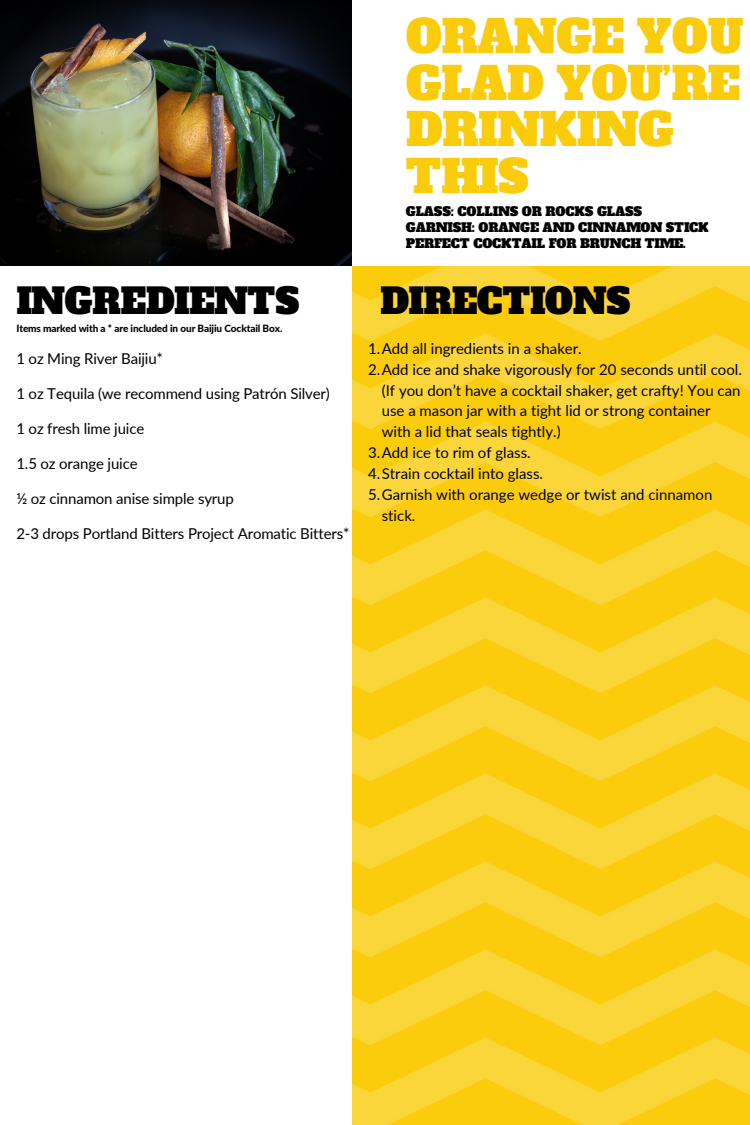
<style>
.page{position:relative;width:750px;height:1125px;background:#fff}
.page>*{position:absolute;margin:0;border:0;box-sizing:border-box;transform-origin:0 0}
.t1{font:45px/46.9px "Alfa Slab One";letter-spacing:-.01em;color:#facc0b}
.t2{font:35.38px "Alfa Slab One";letter-spacing:-.015em;color:#000}
.t3{font:15px/20.9px "Lato";color:#000}
.t4{font:12.5px "Alfa Slab One";letter-spacing:-.01em;color:#000}
.t5{font:800 10px "Lato";letter-spacing:-.01em;color:#000}
</style>
<div class="page">
<img style="left:352px;top:266px;width:398px;height:859px">
<img style="left:0;top:0;width:352px;height:265px">
<p class="t2" style="left:16px;top:277px;width:284px">INGREDIENTS</p>
<p class="t5" style="left:16px;top:322px;width:267px">Items marked with a * are included in our Baijiu Cocktail Box.</p>
<p class="t3" style="left:16px;top:347px;width:148px">1 oz Ming River Baijiu*</p>
<p class="t3" style="left:16px;top:382px;width:315px">1 oz Tequila (we recommend using Patrón Silver)</p>
<p class="t3" style="left:16px;top:417px;width:129px">1 oz fresh lime juice</p>
<p class="t3" style="left:16px;top:452px;width:123px">1.5 oz orange juice</p>
<p class="t3" style="left:16px;top:487px;width:219px">½ oz cinnamon anise simple syrup</p>
<p class="t3" style="left:16px;top:522px;width:335px">2-3 drops Portland Bitters Project Aromatic Bitters*</p>
<p class="t1" style="left:406px;top:13px;width:339px">ORANGE YOU<br>GLAD YOU’RE<br>DRINKING<br>THIS</p>
<p class="t4" style="left:406px;top:203px;width:238px">GLASS: COLLINS OR ROCKS GLASS</p>
<p class="t4" style="left:406px;top:219px;width:304px">GARNISH: ORANGE AND CINNAMON STICK</p>
<p class="t4" style="left:406px;top:235px;width:282px">PERFECT COCKTAIL FOR BRUNCH TIME.</p>
<p class="t2" style="left:380px;top:277px;width:252px">DIRECTIONS</p>
<p class="t3" style="left:368px;top:337px;width:215px">1.Add all ingredients in a shaker.</p>
<p class="t3" style="left:382px;top:358px;width:362px;text-indent:-14px">2.Add ice and shake vigorously for 20 seconds until cool. (If you don’t have a cocktail shaker, get crafty! You can use a mason jar with a tight lid or strong container with a lid that seals tightly.)</p>
<p class="t3" style="left:368px;top:442px;width:164px">3.Add ice to rim of glass.</p>
<p class="t3" style="left:368px;top:462px;width:177px">4.Strain cocktail into glass.</p>
<p class="t3" style="left:382px;top:483px;width:332px;text-indent:-14px">5.Garnish with orange wedge or twist and cinnamon stick.</p>
</div>
